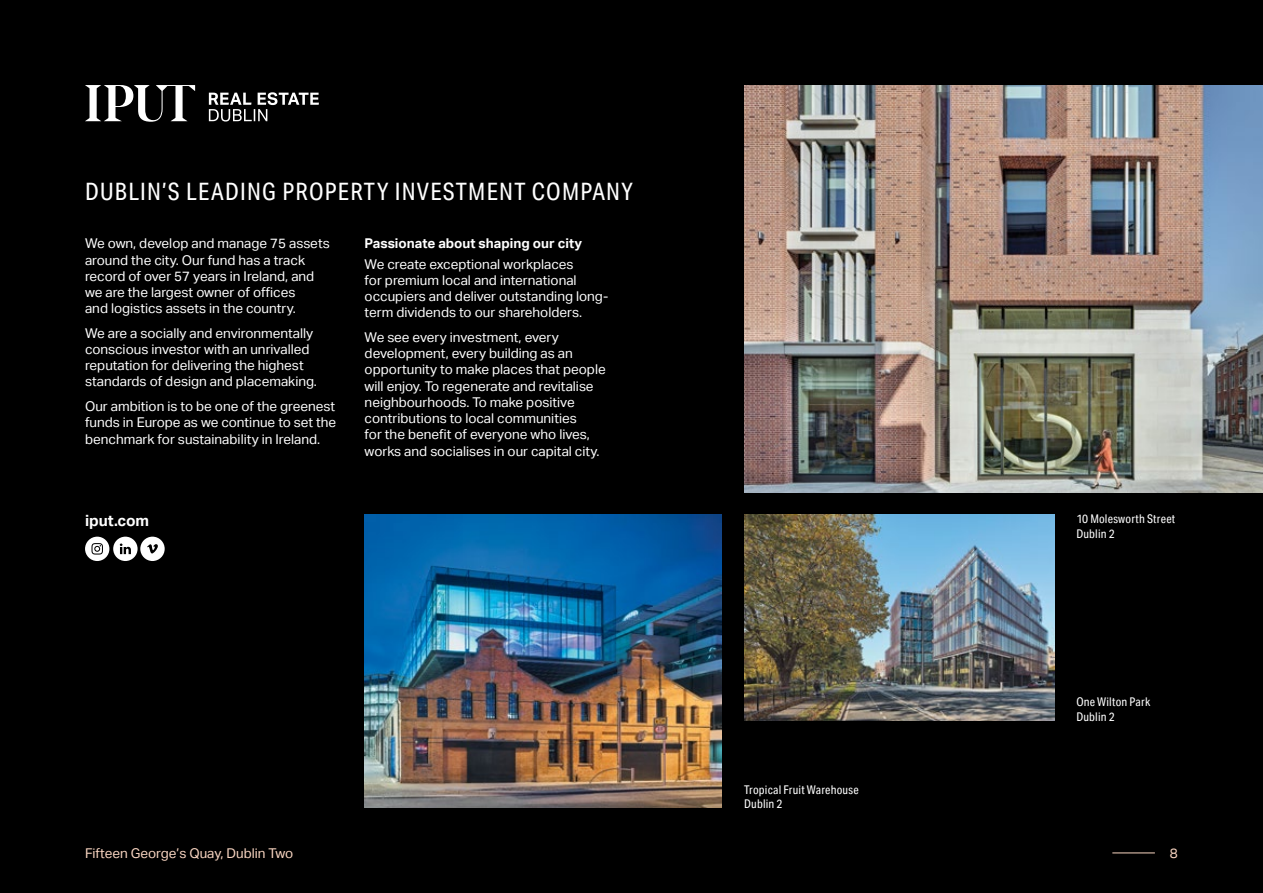
<style>
.page{position:relative;width:1263px;height:893px;background:#000}
.page>*{position:absolute;margin:0;border:0;box-sizing:border-box;transform-origin:0 0}
.t1{font:24px "Aktiv Grotesk Cd";letter-spacing:.05em;color:#fff}
.t2{font:700 15.6px "Aktiv Grotesk";color:#fff}
.t3{font:13.5px/16.2px "Aktiv Grotesk";color:#fff}
.t4{font:13.5px "Aktiv Grotesk";color:#fad6c2}
.t5{font:700 13.5px "Aktiv Grotesk";color:#fff}
.t6{font:12px/14.4px "Aktiv Grotesk Cd";letter-spacing:.015em;color:#fff}
</style>
<div class="page">
<img style="left:744px;top:514px;width:310px;height:206px">
<img style="left:365px;top:514px;width:356px;height:294px">
<img style="left:744px;top:85px;width:519px;height:408px">
<svg style="left:209px;top:92px;width:110px;height:30px"></svg>
<svg style="left:85px;top:85px;width:110px;height:37px"></svg>
<svg style="left:85px;top:537px;width:80px;height:24px"></svg>
<hr style="left:1112px;top:852px;width:43px;height:1px;background:#fad6c2">
<h1 class="t1" style="left:85px;top:177px;width:549px">DUBLIN’S LEADING PROPERTY INVESTMENT COMPANY</h1>
<p class="t3" style="left:85px;top:236px;width:246px">We own, develop and manage 75 assets around the city. Our fund has a track record of over 57 years in Ireland, and we are the largest owner of offices<br>and logistics assets in the country.</p>
<p class="t3" style="left:85px;top:325px;width:233px">We are a socially and environmentally conscious investor with an unrivalled reputation for delivering the highest standards of design and placemaking.</p>
<p class="t3" style="left:85px;top:398px;width:253px;text-align:justify">Our ambition is to be one of the greenest funds in Europe as we continue to set the benchmark for sustainability in Ireland.</p>
<p class="t2" style="left:85px;top:511px;width:66px">iput.com</p>
<p class="t5" style="left:365px;top:236px;width:219px">Passionate about shaping our city</p>
<p class="t3" style="left:365px;top:256px;width:245px">We create exceptional workplaces<br>for premium local and international occupiers and deliver outstanding long&shy;term dividends to our shareholders.</p>
<p class="t3" style="left:365px;top:329px;width:243px">We see every investment, every development, every building as an opportunity to make places that people will enjoy. To regenerate and revitalise neighbourhoods. To make positive contributions to local communities<br>for the benefit of everyone who lives, works and socialises in our capital city.</p>
<p class="t6" style="left:744px;top:782px;width:116px">Tropical Fruit Warehouse<br>Dublin 2</p>
<p class="t6" style="left:1076px;top:512px;width:100px">10 Molesworth Street<br>Dublin 2</p>
<p class="t6" style="left:1076px;top:694px;width:75px">One Wilton Park<br>Dublin 2</p>
<p class="t4" style="left:85px;top:845px;width:210px">Fifteen George’s Quay, Dublin Two</p>
<p class="t4" style="left:1170px;top:845px;width:9px">8</p>
</div>
